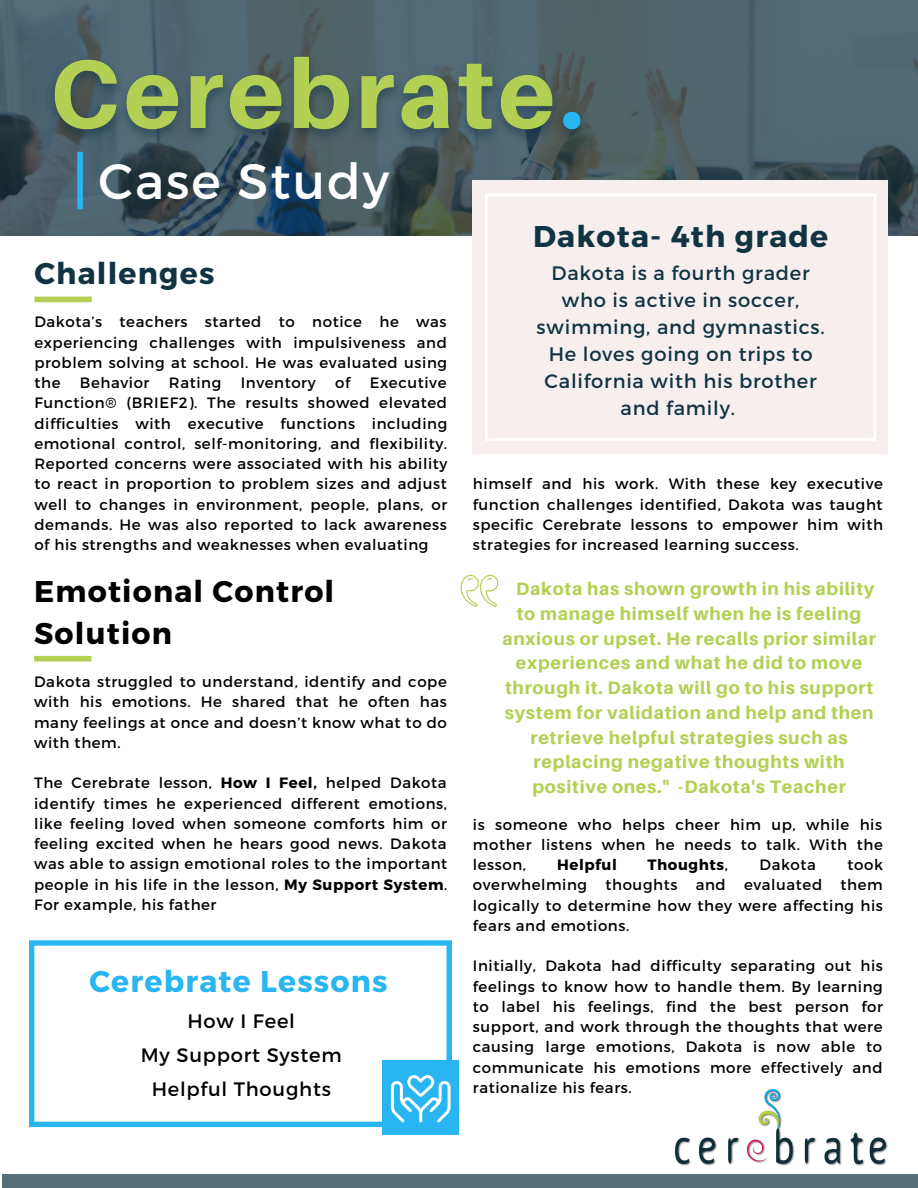
<style>
.page{position:relative;width:918px;height:1188px;background:#fff}
.page>*{position:absolute;margin:0;border:0;box-sizing:border-box;transform-origin:0 0}
.t1{font:49.65px "Montserrat";letter-spacing:.04em;color:#fff}
.t2{font:700 30px "Montserrat";letter-spacing:.04em;color:#113442}
.t3{font:700 30px/41.7px "Montserrat";letter-spacing:.04em;color:#000}
.t4{font:700 30px "Montserrat";letter-spacing:.04em;color:#28b5f1}
.t5{font:19.5px/27px "Montserrat";letter-spacing:.04em;color:#113442;text-align:center}
.t6{font:19.5px/33.8px "Montserrat";letter-spacing:.04em;color:#000;text-align:center}
.t7{font:800 18px "Aileron";letter-spacing:.04em;color:#b3d055}
.t8{font:15px/20.2px "Montserrat";letter-spacing:.04em;color:#000;text-align:justify}
.t9{font:700 15px "Montserrat";letter-spacing:.04em;color:#000}
.s1{font-weight:700}
.s2{font-weight:400}
</style>
<div class="page">
<svg style="left:0;top:0;width:918px;height:235px;background:#475d66"></svg>
<div style="left:473px;top:180px;width:415px;height:274px;background:#f7eeee"></div>
<svg style="left:485px;top:194px;width:391px;height:247px"></svg>
<div style="left:2px;top:1174px;width:916px;height:14px;background:#556e78"></div>
<div style="left:77px;top:152px;width:6px;height:57px;background:#28b5f1"></div>
<div style="left:34px;top:297px;width:58px;height:5px;background:#b3d055"></div>
<div style="left:34px;top:656px;width:58px;height:6px;background:#b3d055"></div>
<svg style="left:29px;top:940px;width:423px;height:187px"></svg>
<img style="left:675px;top:1089px;width:213px;height:77px">
<div style="left:383px;top:1061px;width:76px;height:74px;background:#28b5f1"></div>
<svg style="left:460px;top:575px;width:38px;height:32px"></svg>
<img style="left:37px;top:25px;width:566px;height:146px">
<svg style="left:391px;top:1075px;width:60px;height:47px"></svg>
<h1 class="t1" style="left:99px;top:149px;width:292px">Case Study</h1>
<h2 class="t2" style="left:34px;top:254px;width:181px">Challenges</h2>
<p class="t8" style="left:34px;top:311px;width:414px">Dakota’s teachers started to notice he was experiencing challenges with impulsiveness and problem solving at school. He was evaluated using the</p>
<p class="t8" style="left:34px;top:372px;width:415px;text-indent:335px">Executive Function® (BRIEF2). The results showed elevated difficulties with executive functions including emotional control, self-monitoring, and flexibility.<br>Reported concerns were associated with his ability to react in proportion to problem sizes and adjust well to changes in environment, people, plans, or demands. He was also reported to lack awareness of his strengths and weaknesses when evaluating</p>
<p class="t8" style="left:80px;top:372px;width:71px">Behavior</p>
<p class="t8" style="left:169px;top:372px;width:54px">Rating</p>
<p class="t8" style="left:241px;top:372px;width:76px">Inventory</p>
<p class="t8" style="left:335px;top:372px;width:17px">of</p>
<h2 class="t3" style="left:34px;top:569px;width:302px">Emotional Control<br>Solution</h2>
<p class="t8" style="left:34px;top:671px;width:414px">Dakota struggled to understand, identify and cope with his emotions. He shared that he often has many feelings at once and doesn’t know what to do with them.</p>
<p class="t8" style="left:34px;top:772px;width:415px">The Cerebrate lesson, <span class="s1">How I Feel,</span> helped Dakota identify times he experienced different emotions, like feeling loved when someone comforts him or feeling excited when he hears good news. Dakota was able to assign emotional roles to the important people in his life in the lesson, <span class="s1">My Support System</span>.<br>For example, his father</p>
<h2 class="t4" style="left:89px;top:961px;width:300px">Cerebrate Lessons</h2>
<h3 class="t6" style="left:141px;top:1003px;width:202px">How I Feel<br>My Support System<br>Helpful Thoughts</h3>
<h2 class="t2" style="left:533px;top:217px;width:297px">Dakota- 4th grade</h2>
<h3 class="t5" style="left:537px;top:259px;width:290px">Dakota is a fourth grader who is active in soccer, swimming, and gymnastics.<br>He loves going on trips to<br>California with his brother and family.</h3>
<p class="t8" style="left:473px;top:473px;width:412px">himself and his work. With these key executive function challenges identified, Dakota was taught specific Cerebrate lessons to empower him with strategies for increased learning success.</p>
<p class="t7" style="left:516px;top:578px;width:360px">Dakota has shown growth in his ability</p>
<p class="t7" style="left:517px;top:602px;width:346px">to manage himself when he is feeling</p>
<p class="t7" style="left:502px;top:627px;width:375px">anxious or upset. He recalls prior similar</p>
<p class="t7" style="left:516px;top:652px;width:348px">experiences and what he did to move</p>
<p class="t7" style="left:505px;top:677px;width:370px">through it. Dakota will go to his support</p>
<p class="t7" style="left:505px;top:701px;width:370px">system for validation and help and then</p>
<p class="t7" style="left:530px;top:726px;width:319px">retrieve helpful strategies such as</p>
<p class="t7" style="left:534px;top:751px;width:312px">replacing negative thoughts with</p>
<p class="t7" style="left:532px;top:776px;width:315px">positive ones." -Dakota's Teacher</p>
<p class="t8" style="left:473px;top:813px;width:411px">is someone who helps cheer him up, while his mother listens when he needs to talk. With the lesson,</p>
<p class="t9" style="left:557px;top:855px;width:61px">Helpful</p>
<p class="t9" style="left:647px;top:855px;width:82px">Thoughts<span class="s2">,</span></p>
<p class="t8" style="left:760px;top:854px;width:58px">Dakota</p>
<p class="t8" style="left:473px;top:854px;width:412px;text-indent:375px">took overwhelming thoughts and evaluated them logically to determine how they were affecting his fears and emotions.</p>
<p class="t8" style="left:473px;top:955px;width:412px">Initially, Dakota had difficulty separating out his feelings to know how to handle them. By learning to label his feelings, find the best person for support, and work through the thoughts that were causing large emotions, Dakota is now able to communicate his emotions more effectively and rationalize his fears.</p>
</div>
